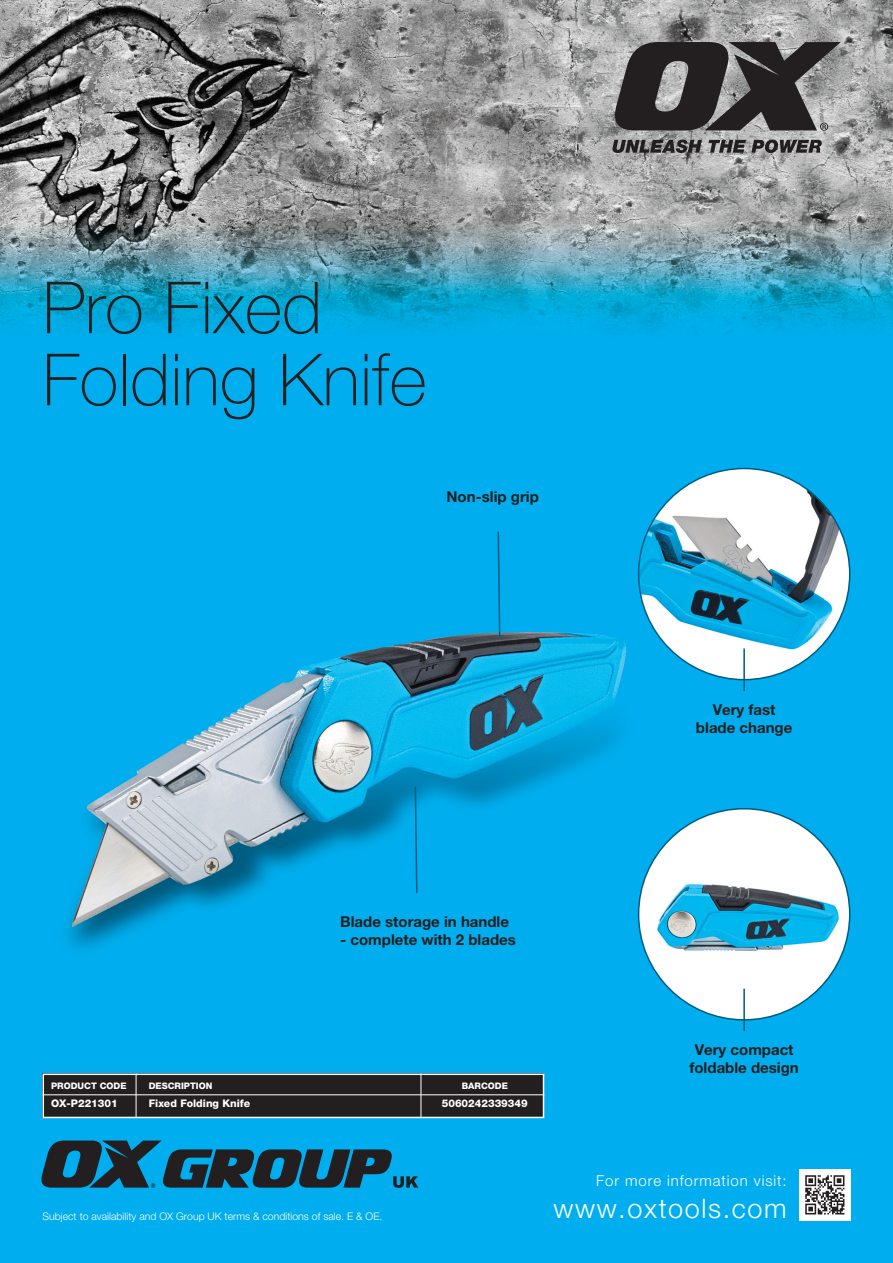
<style>
.page{position:relative;width:893px;height:1263px;background:#fff}
.page>*{position:absolute;margin:0;border:0;box-sizing:border-box;transform-origin:0 0}
.t1{font:100 72px/72px "Helvetica Neue";color:#231f20}
.t2{font:300 27px "Helvetica Neue";letter-spacing:.06em;color:#fff}
.t3{font:700 15px/18px "Helvetica Neue";color:#231f20;text-align:center}
.t4{font:300 15px "Helvetica Neue";letter-spacing:.06em;color:#fff}
.t5{font:300 10.5px "Helvetica Neue";color:#fff}
.t6{font:800 10.5px "Helvetica Neue";color:#fff}
.t7{font:800 9px "Helvetica Neue";color:#fff}
</style>
<div class="page">
<img style="left:0;top:0;width:893px;height:1263px">
<svg style="left:612px;top:140px;width:90px;height:13px"></svg>
<svg style="left:708px;top:140px;width:114px;height:13px"></svg>
<svg style="left:615px;top:42px;width:226px;height:89px;background:#524f50"></svg>
<svg style="left:41px;top:1140px;width:377px;height:48px;background:#135c78"></svg>
<img style="left:799px;top:1169px;width:51px;height:51px">
<img style="left:639px;top:468px;width:211px;height:204px">
<hr style="left:743px;top:648px;width:2px;height:43px;background:#005b7f">
<svg style="left:497px;top:530px;width:4px;height:109px"></svg>
<svg style="left:414px;top:785px;width:4px;height:109px"></svg>
<div style="left:639px;top:809px;width:211px;height:211px;background:#fff;border-radius:50%"></div>
<img style="left:639px;top:872px;width:211px;height:99px">
<hr style="left:743px;top:989px;width:2px;height:42px;background:#005b7f">
<div style="left:43px;top:1073px;width:501px;height:45px;background:#231f20"></div>
<div style="left:43px;top:1073px;width:501px;height:45px;border:2px solid #fff"></div>
<hr style="left:43px;top:1094px;width:501px;height:1px;background:#fff">
<hr style="left:136px;top:1073px;width:1px;height:45px;background:#fff">
<hr style="left:421px;top:1073px;width:1px;height:45px;background:#fff">
<h1 class="t1" style="left:43px;top:272px;width:386px">Pro Fixed<br>Folding Knife</h1>
<p class="t3" style="left:446px;top:487px;width:94px">Non-slip grip</p>
<p class="t3" style="left:696px;top:700px;width:98px">Very fast blade change</p>
<p class="t3" style="left:340px;top:912px;width:170px">Blade storage in handle</p>
<p class="t3" style="left:340px;top:930px;width:177px">- complete with 2 blades</p>
<p class="t7" style="left:51px;top:1080px;width:77px">PRODUCT CODE</p>
<p class="t7" style="left:149px;top:1080px;width:65px">DESCRIPTION</p>
<p class="t7" style="left:462px;top:1080px;width:48px">BARCODE</p>
<p class="t6" style="left:51px;top:1097px;width:68px">OX-P221301</p>
<p class="t6" style="left:149px;top:1097px;width:103px">Fixed Folding Knife</p>
<p class="t6" style="left:442px;top:1097px;width:87px">5060242339349</p>
<p class="t3" style="left:689px;top:1040px;width:111px">Very compact foldable design</p>
<p class="t5" style="left:43px;top:1210px;width:341px">Subject to availability and OX Group UK terms &amp; conditions of sale. E &amp; OE.</p>
<p class="t4" style="left:596px;top:1171px;width:192px">For more information visit:</p>
<h2 class="t2" style="left:553px;top:1192px;width:235px">www.oxtools.com</h2>
</div>
